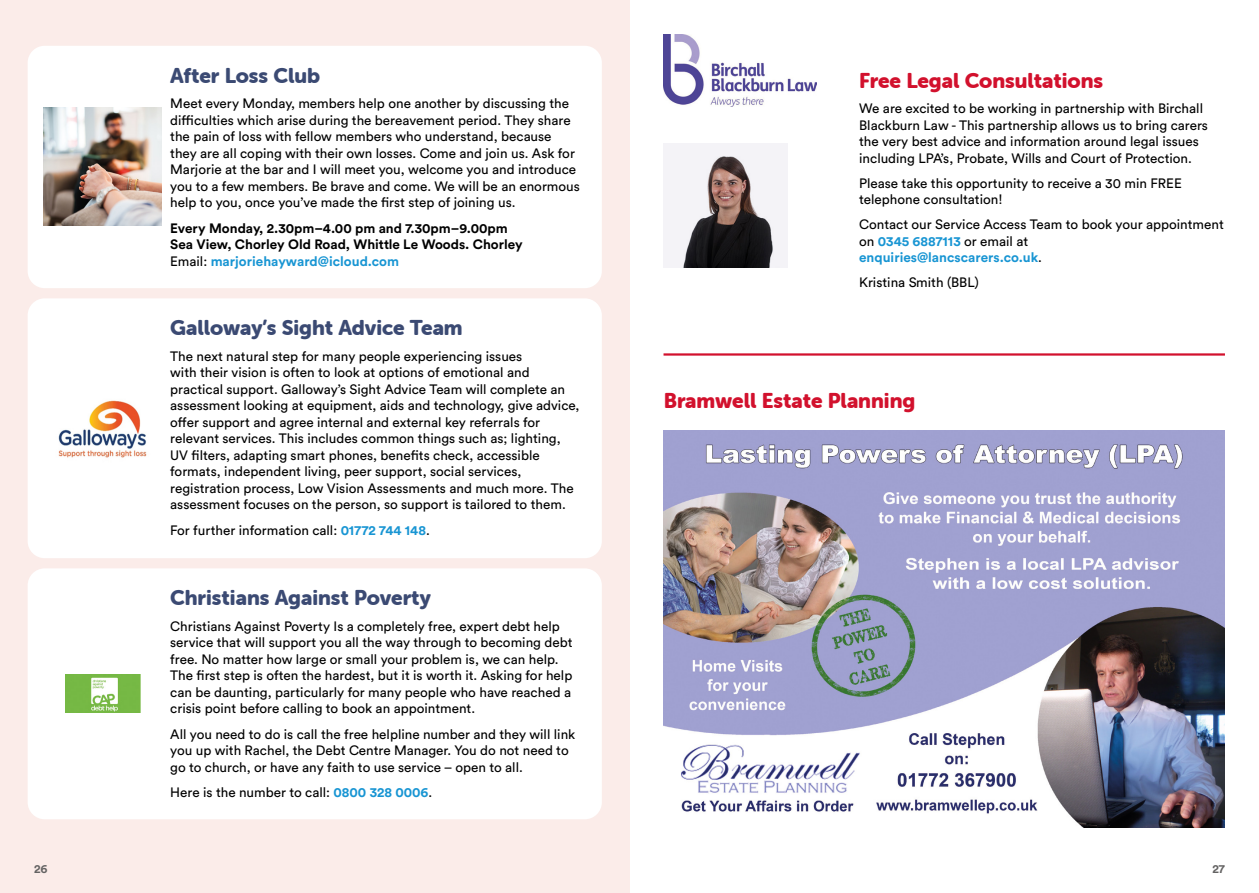
<style>
.page{position:relative;width:1259px;height:893px;background:#fff}
.page>*{position:absolute;margin:0;border:0;box-sizing:border-box;transform-origin:0 0}
.t1{font:21px "Museo Sans Rounded 900";color:#3b4a73}
.t2{font:21px "Museo Sans Rounded 900";color:#d2112d}
.t3{font:13.5px/16.5px "Circular Std";color:#000}
.t4{font:700 13.5px/16.5px "Circular Std";color:#000}
.t5{font:700 12px "Circular Std";color:#646363}
.s1{font-weight:400}
.s2{color:#1895d3}
.s3{font-weight:700;color:#1895d3}
</style>
<div class="page">
<div style="left:0;top:0;width:629px;height:893px;background:#fbece9"></div>
<div style="left:28px;top:298px;width:574px;height:260px;background:#fff;border-radius:17px"></div>
<img style="left:58px;top:400px;width:89px;height:58px">
<div style="left:28px;top:568px;width:574px;height:251px;background:#fff;border-radius:17px"></div>
<img style="left:65px;top:674px;width:75px;height:39px">
<img style="left:664px;top:431px;width:561px;height:396px">
<img style="left:663px;top:34px;width:153px;height:72px">
<img style="left:663px;top:143px;width:125px;height:125px">
<hr style="left:663px;top:353px;width:562px;height:3px;background:#d2112d">
<div style="left:28px;top:46px;width:574px;height:242px;background:#fff;border-radius:17px"></div>
<img style="left:43px;top:107px;width:119px;height:119px">
<h1 class="t1" style="left:170px;top:64px;width:152px">After Loss Club</h1>
<p class="t3" style="left:170px;top:95px;width:411px">Meet every Monday, members help one another by discussing the difficulties which arise during the bereavement period. They share the pain of loss with fellow members who understand, because they are all coping with their own losses. Come and join us. Ask for Marjorie at the bar and I will meet you, welcome you and introduce you to a few members. Be brave and come. We will be an enormous help to you, once you’ve made the first step of joining us.</p>
<p class="t4" style="left:170px;top:219px;width:354px">Every Monday, 2.30pm–4.00 pm and 7.30pm–9.00pm<br>Sea View, Chorley Old Road, Whittle Le Woods. Chorley<br><span class="s1">Email:</span> <span class="s2">marjoriehayward@icloud.com</span></p>
<h1 class="t1" style="left:170px;top:316px;width:294px">Galloway’s Sight Advice Team</h1>
<p class="t3" style="left:170px;top:348px;width:411px">The next natural step for many people experiencing issues<br>with their vision is often to look at options of emotional and practical support. Galloway’s Sight Advice Team will complete an assessment looking at equipment, aids and technology, give advice, offer support and agree internal and external key referrals for relevant services. This includes common things such as; lighting, UV filters, adapting smart phones, benefits check, accessible formats, independent living, peer support, social services, registration process, Low Vision Assessments and much more. The assessment focuses on the person, so support is tailored to them.</p>
<p class="t3" style="left:170px;top:522px;width:261px">For further information call: <span class="s3">01772 744 148</span>.</p>
<h1 class="t1" style="left:170px;top:586px;width:262px">Christians Against Poverty</h1>
<p class="t3" style="left:170px;top:618px;width:404px">Christians Against Poverty Is a completely free, expert debt help service that will support you all the way through to becoming debt free. No matter how large or small your problem is, we can help.<br>The first step is often the hardest, but it is worth it. Asking for help can be daunting, particularly for many people who have reached a crisis point before calling to book an appointment.</p>
<p class="t3" style="left:170px;top:726px;width:406px">All you need to do is call the free helpline number and they will link you up with Rachel, the Debt Centre Manager. You do not need to go to church, or have any faith to use service – open to all.</p>
<p class="t3" style="left:170px;top:784px;width:263px">Here is the number to call: <span class="s3">0800 328 0006</span>.</p>
<h1 class="t2" style="left:859px;top:69px;width:245px">Free Legal Consultations</h1>
<p class="t3" style="left:859px;top:100px;width:350px">We are excited to be working in partnership with Birchall Blackburn Law - This partnership allows us to bring carers the very best advice and information around legal issues including LPA’s, Probate, Wills and Court of Protection.</p>
<p class="t3" style="left:859px;top:174px;width:324px">Please take this opportunity to receive a 30 min FREE telephone consultation!</p>
<p class="t3" style="left:859px;top:216px;width:366px">Contact our Service Access Team to book your appointment on <span class="s3">0345 6887113</span> or email at<br><span class="s3">enquiries@lancscarers.co.uk</span>.</p>
<p class="t3" style="left:859px;top:274px;width:121px">Kristina Smith (BBL)</p>
<h1 class="t2" style="left:664px;top:389px;width:253px">Bramwell Estate Planning</h1>
<p class="t5" style="left:34px;top:861px;width:15px">26</p>
<p class="t5" style="left:1212px;top:861px;width:14px">27</p>
</div>
